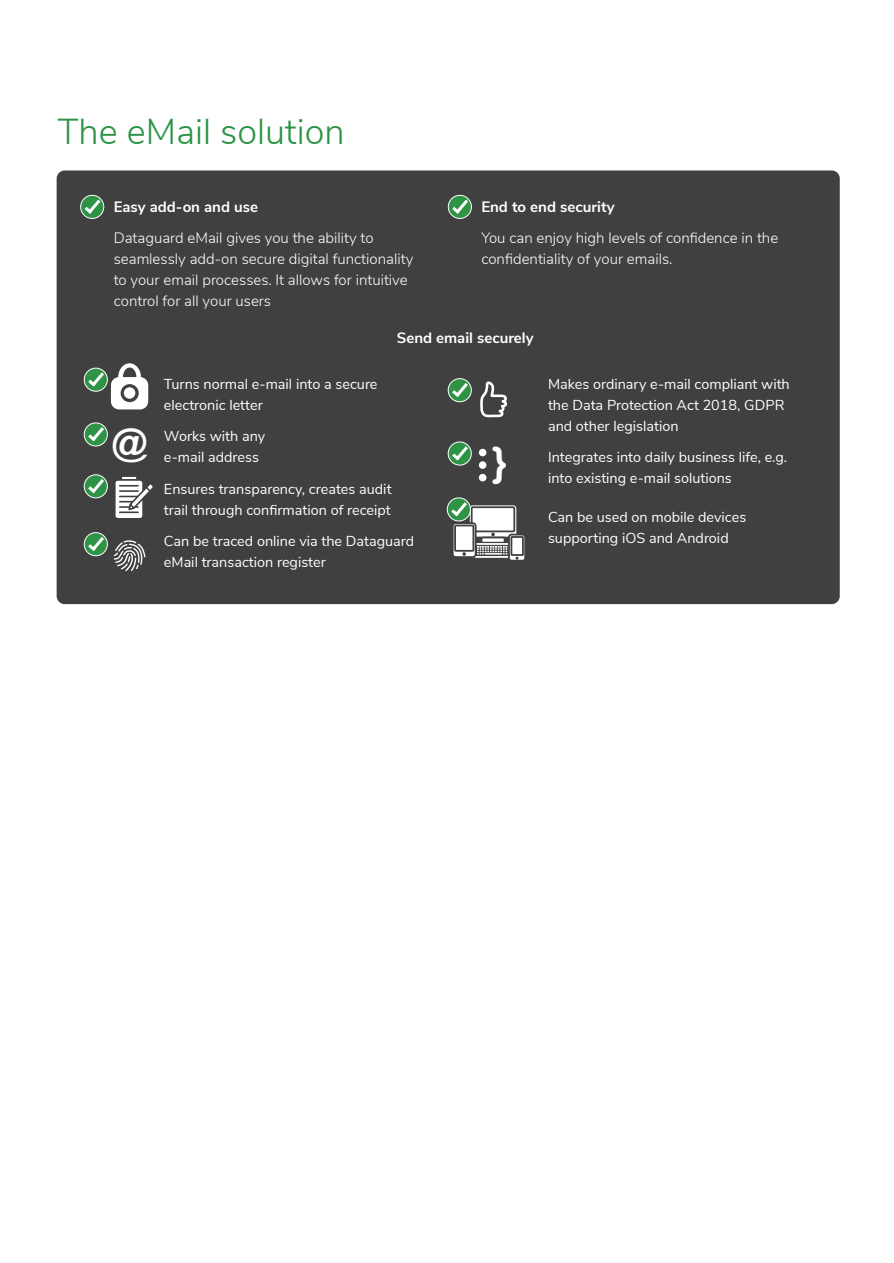
<style>
.page{position:relative;width:894px;height:1263px;background:#fff}
.page>*{position:absolute;margin:0;border:0;box-sizing:border-box;transform-origin:0 0}
.t1{font:40.2px "Arial Rounded MT Bold";color:#fff}
.t2{font:36.6px "Arial Rounded MT Bold";color:#fff}
.t3{font:300 36px "Nunito Sans";color:#2b9345}
.t4{font:300 15px/21px "Nunito Sans";color:#fff}
.t5{font:700 15px "Nunito Sans";color:#fff}
.t6{font:14.4px/21px "Nunito Sans";color:#fff}
</style>
<div class="page">
<div style="left:57px;top:170px;width:782px;height:434px;background:#404040;border:2px solid #404040;border-radius:7px"></div>
<svg style="left:80px;top:195px;width:24px;height:24px"></svg>
<svg style="left:82px;top:197px;width:20px;height:19px"></svg>
<svg style="left:448px;top:195px;width:23px;height:24px"></svg>
<svg style="left:450px;top:197px;width:20px;height:19px"></svg>
<svg style="left:84px;top:368px;width:24px;height:24px"></svg>
<svg style="left:86px;top:370px;width:20px;height:19px"></svg>
<svg style="left:84px;top:423px;width:24px;height:23px"></svg>
<svg style="left:86px;top:425px;width:20px;height:18px"></svg>
<svg style="left:84px;top:474px;width:24px;height:24px"></svg>
<svg style="left:86px;top:477px;width:20px;height:18px"></svg>
<svg style="left:84px;top:532px;width:24px;height:24px"></svg>
<svg style="left:86px;top:535px;width:20px;height:18px"></svg>
<svg style="left:447px;top:378px;width:24px;height:24px"></svg>
<svg style="left:450px;top:381px;width:20px;height:18px"></svg>
<svg style="left:480px;top:381px;width:27px;height:37px"></svg>
<svg style="left:447px;top:442px;width:24px;height:23px"></svg>
<svg style="left:450px;top:444px;width:20px;height:18px"></svg>
<div style="left:478px;top:449px;width:8px;height:7px;background:#fff;border-radius:50%"></div>
<div style="left:478px;top:474px;width:8px;height:7px;background:#fff;border-radius:50%"></div>
<div style="left:478px;top:461px;width:8px;height:8px;background:#fff;border-radius:50%"></div>
<svg style="left:113px;top:540px;width:33px;height:31px"></svg>
<div style="left:118px;top:363px;width:23px;height:28px;background:#fff;border:1px solid #fff;border-radius:50%"></div>
<div style="left:122px;top:367px;width:15px;height:21px;background:#404040;border:1px solid #fff;border-radius:50%"></div>
<div style="left:111px;top:377px;width:37px;height:32px;background:#fff;border-radius:8px"></div>
<svg style="left:121px;top:384px;width:18px;height:18px"></svg>
<div style="left:124px;top:387px;width:11px;height:12px;background:#fff;border-radius:50%"></div>
<svg style="left:468px;top:504px;width:50px;height:34px"></svg>
<div style="left:470px;top:506px;width:45px;height:26px;background:#fff;border:2px solid #404040"></div>
<svg style="left:480px;top:537px;width:25px;height:7px"></svg>
<div style="left:473px;top:542px;width:40px;height:16px;border:2px solid #404040"></div>
<div style="left:473px;top:543px;width:40px;height:15px;border:2px solid #fff"></div>
<svg style="left:477px;top:546px;width:31px;height:9px"></svg>
<div style="left:451px;top:522px;width:25px;height:36px;background:#fff;border:2px solid #404040;border-radius:3px"></div>
<div style="left:454px;top:525px;width:20px;height:27px;background:#fff;border:2px solid #404040"></div>
<svg style="left:462px;top:552px;width:4px;height:4px"></svg>
<svg style="left:508px;top:534px;width:18px;height:28px"></svg>
<div style="left:510px;top:536px;width:13px;height:20px;background:#fff;border:2px solid #404040"></div>
<svg style="left:447px;top:498px;width:23px;height:23px"></svg>
<svg style="left:449px;top:500px;width:20px;height:18px"></svg>
<svg style="left:120px;top:475px;width:18px;height:6px"></svg>
<svg style="left:114px;top:479px;width:30px;height:41px"></svg>
<svg style="left:120px;top:482px;width:33px;height:31px"></svg>
<h3 class="t3" style="left:57px;top:107px;width:288px">The eMail solution</h3>
<p class="t5" style="left:114px;top:196px;width:146px">Easy add-on and use</p>
<p class="t4" style="left:114px;top:228px;width:301px">Dataguard eMail gives you the ability to seamlessly add-on secure digital functionality to your email processes. It allows for intuitive control for all your users</p>
<p class="t5" style="left:481px;top:196px;width:135px">End to end security</p>
<p class="t4" style="left:481px;top:228px;width:298px">You can enjoy high levels of confidence in the confidentiality of your emails.</p>
<h2 class="t2" style="left:112px;top:429px;width:37px">@</h2>
<p class="t5" style="left:396px;top:328px;width:138px">Send email securely</p>
<p class="t6" style="left:164px;top:374px;width:215px">Turns normal e-mail into a secure electronic letter</p>
<p class="t6" style="left:164px;top:426px;width:103px">Works with any e-mail address</p>
<p class="t6" style="left:164px;top:479px;width:229px">Ensures transparency, creates audit trail through confirmation of receipt</p>
<p class="t6" style="left:164px;top:531px;width:252px">Can be traced online via the Dataguard eMail transaction register</p>
<h1 class="t1" style="left:491px;top:446px;width:17px">}</h1>
<p class="t6" style="left:548px;top:374px;width:243px">Makes ordinary e-mail compliant with the Data Protection Act 2018, GDPR and other legislation</p>
<p class="t6" style="left:548px;top:447px;width:240px">Integrates into daily business life, e.g. into existing e-mail solutions</p>
<p class="t6" style="left:548px;top:507px;width:200px">Can be used on mobile devices supporting iOS and Android</p>
</div>
